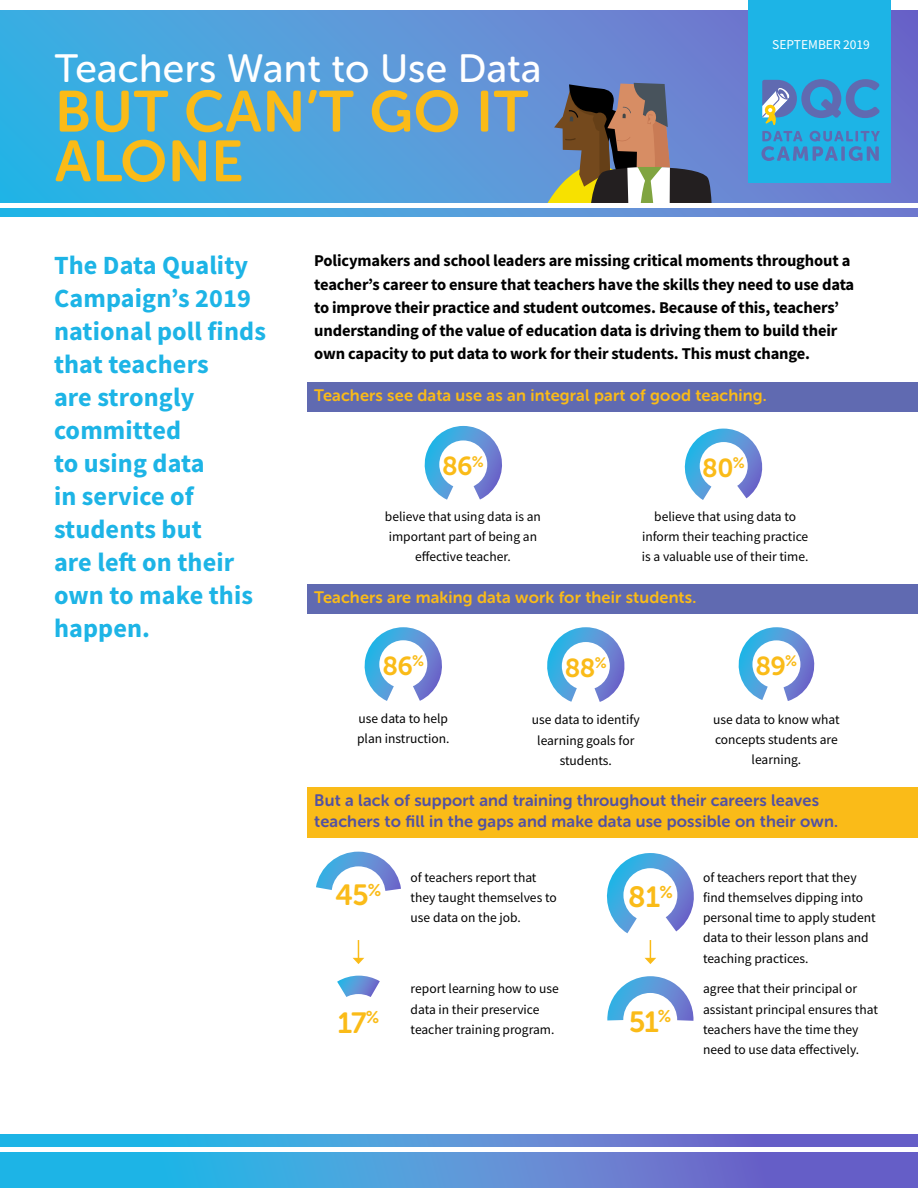
<style>
.page{position:relative;width:918px;height:1188px;background:#fff}
.page>*{position:absolute;margin:0;border:0;box-sizing:border-box;transform-origin:0 0}
.t1{font:57.75px/49.7px "Museo Sans Rounded 700";letter-spacing:.01em;color:#fabb18}
.t2{font:39.3px "Museo Sans Rounded 500";letter-spacing:.01em;color:#fff}
.t3{font:29.1px "Museo Sans Rounded 700";letter-spacing:-.03em;color:#fabb18}
.t4{font:700 26.25px/33px "Source Sans Pro";letter-spacing:.005em;color:#1db4e6}
.t5{font:25.95px "Museo Sans Rounded 700";letter-spacing:-.03em;color:#fabb18}
.t6{font:700 16.5px/23.2px "Source Sans Pro";letter-spacing:-.01em;color:#000}
.t7{font:16.5px/21px "Museo Sans Rounded 700";letter-spacing:.01em;color:#5251a2}
.t8{font:16.5px "Museo Sans Rounded 700";letter-spacing:.01em;color:#fabb18}
.t9{font:15.15px "Museo Sans Rounded 700";color:#fabb18}
.t10{font:13.5px/20.2px "Source Sans Pro";color:#000}
.t11{font:13.5px "Source Sans Pro";color:#fff}
</style>
<div class="page">
<div style="left:308px;top:382px;width:610px;height:30px;background:#606ab1"></div>
<div style="left:308px;top:584px;width:610px;height:30px;background:#606ab1"></div>
<div style="left:308px;top:787px;width:610px;height:51px;background:#fabb18"></div>
<svg style="left:0;top:10px;width:918px;height:206px;background:#539cdb"></svg>
<svg style="left:0;top:1134px;width:918px;height:54px;background:#5192d8"></svg>
<hr style="left:0;top:1147px;width:918px;height:4px;background:#fff">
<div style="left:748px;top:0;width:143px;height:182px;background:#1db4e6"></div>
<svg style="left:761px;top:131px;width:119px;height:30px"></svg>
<svg style="left:762px;top:79px;width:118px;height:46px"></svg>
<svg style="left:684px;top:429px;width:79px;height:71px"></svg>
<div style="left:700px;top:442px;width:48px;height:48px;background:#fff;border-radius:50%"></div>
<svg style="left:424px;top:426px;width:78px;height:74px"></svg>
<div style="left:439px;top:440px;width:48px;height:48px;background:#fff;border-radius:50%"></div>
<svg style="left:364px;top:627px;width:78px;height:74px"></svg>
<div style="left:379px;top:640px;width:48px;height:48px;background:#fff;border-radius:50%"></div>
<svg style="left:738px;top:627px;width:77px;height:74px"></svg>
<div style="left:752px;top:640px;width:48px;height:48px;background:#fff;border-radius:50%"></div>
<svg style="left:547px;top:627px;width:78px;height:75px"></svg>
<div style="left:562px;top:642px;width:48px;height:48px;background:#fff;border-radius:50%"></div>
<svg style="left:316px;top:852px;width:85px;height:39px"></svg>
<div style="left:332px;top:866px;width:53px;height:54px;background:#fff;border-radius:50%"></div>
<svg style="left:337px;top:976px;width:43px;height:21px"></svg>
<div style="left:332px;top:994px;width:53px;height:54px;background:#fff;border-radius:50%"></div>
<svg style="left:607px;top:976px;width:87px;height:45px"></svg>
<div style="left:623px;top:993px;width:54px;height:54px;background:#fff;border-radius:50%"></div>
<svg style="left:606px;top:853px;width:88px;height:80px"></svg>
<div style="left:623px;top:868px;width:54px;height:54px;background:#fff;border-radius:50%"></div>
<svg style="left:353px;top:940px;width:11px;height:24px"></svg>
<svg style="left:645px;top:940px;width:11px;height:24px"></svg>
<svg style="left:540px;top:83px;width:178px;height:120px;background:#757379"></svg>
<hr style="left:0;top:203px;width:918px;height:4px;background:#fff">
<h2 class="t2" style="left:55px;top:47px;width:488px">Teachers Want to Use Data</h2>
<h1 class="t1" style="left:55px;top:87px;width:475px">BUT CAN’T GO IT<br>ALONE</h1>
<p class="t11" style="left:772px;top:36px;width:99px">SEPTEMBER 2019</p>
<h3 class="t4" style="left:54px;top:248px;width:213px">The Data Quality<br>Campaign’s 2019 national poll finds that teachers<br>are strongly committed<br>to using data<br>in service of students but<br>are left on their own to make this happen.</h3>
<p class="t6" style="left:314px;top:249px;width:541px">Policymakers and school leaders are missing critical moments throughout a teacher’s career to ensure that teachers have the skills they need to use data to improve their practice and student outcomes. Because of this, teachers’ understanding of the value of education data is driving them to build their own capacity to put data to work for their students. This must change.</p>
<p class="t8" style="left:314px;top:386px;width:454px">Teachers see data use as an integral part of good teaching.</p>
<h3 class="t5" style="left:442px;top:452px;width:43px">86<sup>%</sup></h3>
<p class="t9" style="left:733px;top:455px;width:13px">%</p>
<p class="t10" style="left:385px;top:506px;width:158px;text-align:center">believe that using data is an important part of being an effective teacher.</p>
<p class="t10" style="left:642px;top:506px;width:168px;text-align:center">believe that using data to inform their teaching practice is a valuable use of their time.</p>
<h3 class="t5" style="left:702px;top:453px;width:33px">80</h3>
<p class="t8" style="left:314px;top:588px;width:384px">Teachers are making data work for their students.</p>
<h3 class="t5" style="left:383px;top:652px;width:43px">86<sup>%</sup></h3>
<p class="t10" style="left:357px;top:708px;width:94px">use data to help plan instruction.</p>
<h3 class="t5" style="left:565px;top:653px;width:43px">88<sup>%</sup></h3>
<p class="t10" style="left:532px;top:710px;width:109px;text-align:center">use data to identify learning goals for students.</p>
<h3 class="t5" style="left:756px;top:652px;width:43px">89<sup>%</sup></h3>
<p class="t10" style="left:713px;top:709px;width:128px;text-align:center">use data to know what concepts students are learning.</p>
<p class="t7" style="left:314px;top:790px;width:525px">But a lack of support and training throughout their careers leaves teachers to fill in the gaps and make data use possible on their own.</p>
<h3 class="t3" style="left:336px;top:879px;width:47px">45<sup>%</sup></h3>
<p class="t10" style="left:411px;top:867px;width:148px">of teachers report that they taught themselves to use data on the job.</p>
<p class="t10" style="left:703px;top:867px;width:174px">of teachers report that they find themselves dipping into personal time to apply student data to their lesson plans and teaching practices.</p>
<h3 class="t3" style="left:628px;top:881px;width:46px">81<sup>%</sup></h3>
<h3 class="t3" style="left:338px;top:1007px;width:43px">17<sup>%</sup></h3>
<p class="t10" style="left:411px;top:979px;width:150px">report learning how to use data in their preservice teacher training program.</p>
<h3 class="t3" style="left:629px;top:1006px;width:44px">51<sup>%</sup></h3>
<p class="t10" style="left:703px;top:979px;width:176px">agree that their principal or assistant principal ensures that teachers have the time they need to use data effectively.</p>
</div>
